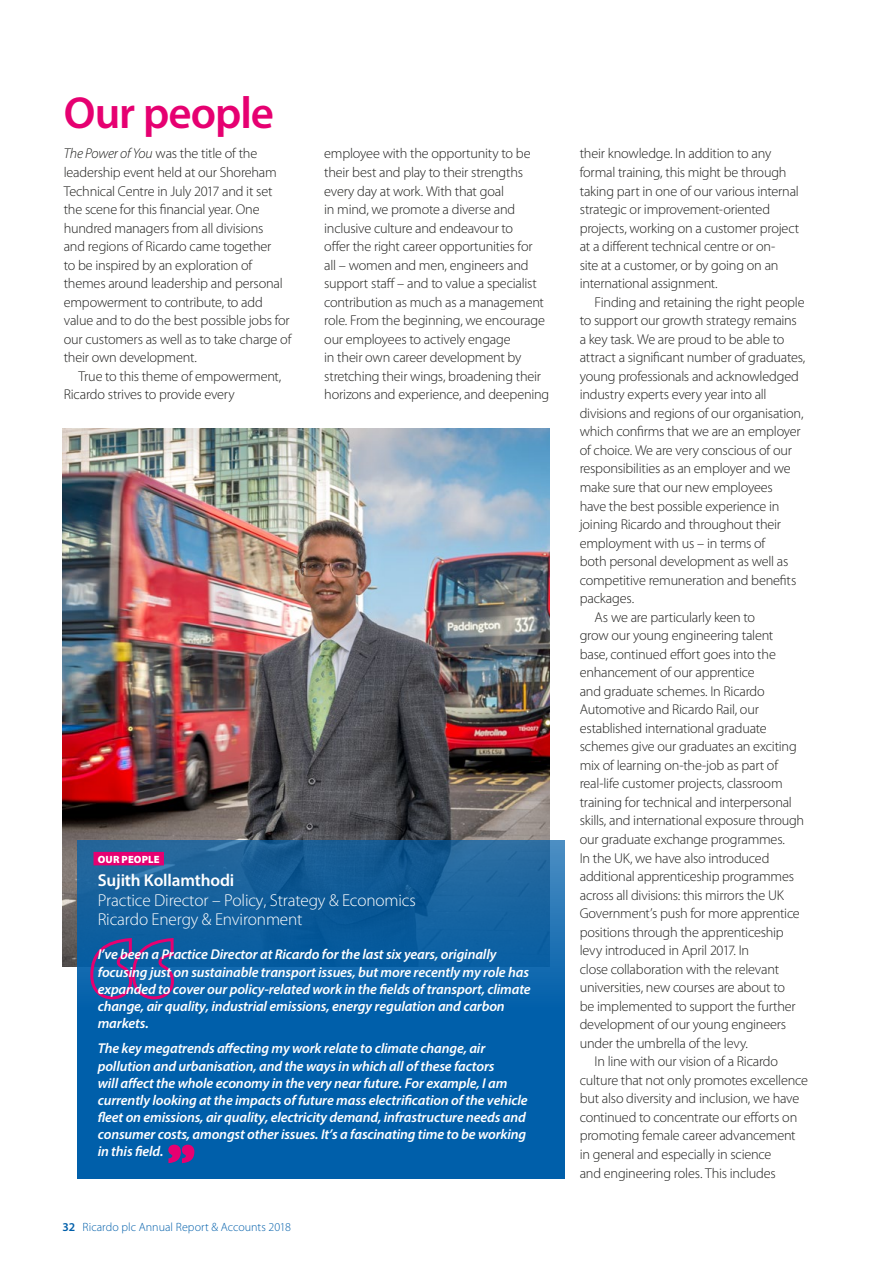
<style>
.page{position:relative;width:893px;height:1263px;background:#fff}
.page>*{position:absolute;margin:0;border:0;box-sizing:border-box;transform-origin:0 0}
.t1{font:600 45px "Myriad Pro";letter-spacing:-.02em;color:#e60071}
.t2{font:300 17.25px/19.5px "Myriad Pro";letter-spacing:-.01em;color:#fff}
.t3{font:600 17.25px "Myriad Pro";letter-spacing:-.01em;color:#fff}
.t4{font:300 14.25px/18.6px "Myriad Pro";letter-spacing:-.015em;color:#1d1d1b}
.t5{font:italic 600 14.25px/17.1px "Myriad Pro";letter-spacing:-.01em;color:#fff}
.t6{font:300 12px "Myriad Pro";letter-spacing:.005em;color:#005faa}
.t7{font:900 10.5px "Myriad Pro";letter-spacing:.01em;color:#fff}
.s1{font-style:italic}
.s2{font-weight:600}
</style>
<div class="page">
<img style="left:62px;top:428px;width:488px;height:539px">
<svg style="left:77px;top:840px;width:488px;height:339px;background:#0860a5"></svg>
<svg style="left:89px;top:936px;width:86px;height:65px;background:#344f9d"></svg>
<div style="left:94px;top:852px;width:70px;height:13px;background:#e60071"></div>
<svg style="left:168px;top:1145px;width:26px;height:18px"></svg>
<h1 class="t1" style="left:64px;top:84px;width:212px">Our people</h1>
<p class="t4" style="left:64px;top:144px;width:229px"><span class="s1">The Power of You</span> was the title of the leadership event held at our Shoreham Technical Centre in July 2017 and it set the scene for this financial year. One hundred managers from all divisions<br>and regions of Ricardo came together<br>to be inspired by an exploration of themes around leadership and personal empowerment to contribute, to add value and to do the best possible jobs for our customers as well as to take charge of their own development.</p>
<p class="t4" style="left:64px;top:367px;width:219px;text-indent:15px">True to this theme of empowerment,<br>Ricardo strives to provide every</p>
<p class="t4" style="left:324px;top:144px;width:226px">employee with the opportunity to be their best and play to their strengths every day at work. With that goal<br>in mind, we promote a diverse and inclusive culture and endeavour to<br>offer the right career opportunities for<br>all – women and men, engineers and support staff – and to value a specialist contribution as much as a management role. From the beginning, we encourage our employees to actively engage<br>in their own career development by stretching their wings, broadening their horizons and experience, and deepening</p>
<p class="t4" style="left:580px;top:144px;width:221px">their knowledge. In addition to any formal training, this might be through taking part in one of our various internal strategic or improvement-oriented projects, working on a customer project at a different technical centre or on-<br>site at a customer, or by going on an international assignment.</p>
<p class="t4" style="left:595px;top:292px;width:212px">Finding and retaining the right people</p>
<p class="t4" style="left:580px;top:311px;width:219px">to support our growth strategy remains</p>
<p class="t4" style="left:580px;top:330px;width:206px">a key task. We are proud to be able to</p>
<p class="t4" style="left:580px;top:348px;width:227px">attract a significant number of graduates,</p>
<p class="t4" style="left:580px;top:367px;width:221px">young professionals and acknowledged</p>
<p class="t4" style="left:580px;top:385px;width:188px">industry experts every year into all</p>
<p class="t4" style="left:580px;top:404px;width:225px">divisions and regions of our organisation,</p>
<p class="t4" style="left:580px;top:422px;width:223px">which confirms that we are an employer</p>
<p class="t4" style="left:580px;top:441px;width:214px">of choice. We are very conscious of our</p>
<p class="t4" style="left:580px;top:459px;width:212px">responsibilities as an employer and we</p>
<p class="t4" style="left:580px;top:478px;width:195px">make sure that our new employees</p>
<p class="t4" style="left:580px;top:496px;width:201px">have the best possible experience in</p>
<p class="t4" style="left:580px;top:515px;width:203px">joining Ricardo and throughout their</p>
<p class="t4" style="left:580px;top:533px;width:187px">employment with us – in terms of</p>
<p class="t4" style="left:580px;top:552px;width:210px">both personal development as well as</p>
<p class="t4" style="left:580px;top:570px;width:218px">competitive remuneration and benefits</p>
<p class="t4" style="left:580px;top:589px;width:56px">packages.</p>
<p class="t4" style="left:595px;top:607px;width:162px">As we are particularly keen to</p>
<p class="t4" style="left:580px;top:626px;width:195px">grow our young engineering talent</p>
<p class="t4" style="left:580px;top:644px;width:198px">base, continued effort goes into the</p>
<p class="t4" style="left:580px;top:663px;width:176px">enhancement of our apprentice</p>
<p class="t4" style="left:580px;top:682px;width:187px">and graduate schemes. In Ricardo</p>
<p class="t4" style="left:580px;top:700px;width:181px">Automotive and Ricardo Rail, our</p>
<p class="t4" style="left:580px;top:719px;width:188px">established international graduate</p>
<p class="t4" style="left:580px;top:737px;width:219px">schemes give our graduates an exciting</p>
<p class="t4" style="left:580px;top:756px;width:200px">mix of learning on-the-job as part of</p>
<p class="t4" style="left:580px;top:774px;width:204px">real-life customer projects, classroom</p>
<p class="t4" style="left:580px;top:793px;width:214px">training for technical and interpersonal</p>
<p class="t4" style="left:580px;top:811px;width:226px">skills, and international exposure through</p>
<p class="t4" style="left:580px;top:830px;width:207px">our graduate exchange programmes.</p>
<p class="t4" style="left:580px;top:848px;width:191px">In the UK, we have also introduced</p>
<p class="t4" style="left:580px;top:867px;width:216px">additional apprenticeship programmes</p>
<p class="t4" style="left:580px;top:885px;width:206px">across all divisions: this mirrors the UK</p>
<p class="t4" style="left:580px;top:904px;width:222px">Government’s push for more apprentice</p>
<p class="t4" style="left:580px;top:922px;width:205px">positions through the apprenticeship</p>
<p class="t4" style="left:580px;top:941px;width:171px">levy introduced in April 2017. In</p>
<p class="t4" style="left:580px;top:959px;width:201px">close collaboration with the relevant</p>
<p class="t4" style="left:580px;top:978px;width:207px">universities, new courses are about to</p>
<p class="t4" style="left:580px;top:996px;width:218px">be implemented to support the further</p>
<p class="t4" style="left:580px;top:1015px;width:208px">development of our young engineers</p>
<p class="t4" style="left:580px;top:1033px;width:170px">under the umbrella of the levy.</p>
<p class="t4" style="left:595px;top:1052px;width:185px">In line with our vision of a Ricardo</p>
<p class="t4" style="left:580px;top:1071px;width:230px">culture that not only promotes excellence</p>
<p class="t4" style="left:580px;top:1089px;width:221px">but also diversity and inclusion, we have</p>
<p class="t4" style="left:580px;top:1108px;width:219px">continued to concentrate our efforts on</p>
<p class="t4" style="left:580px;top:1126px;width:217px">promoting female career advancement</p>
<p class="t4" style="left:580px;top:1145px;width:193px">in general and especially in science</p>
<p class="t4" style="left:580px;top:1163px;width:198px">and engineering roles. This includes</p>
<p class="t7" style="left:98px;top:853px;width:63px">OUR PEOPLE</p>
<p class="t3" style="left:98px;top:869px;width:138px">Sujith Kollamthodi</p>
<p class="t2" style="left:98px;top:890px;width:320px">Practice Director – Policy, Strategy &amp; Economics<br>Ricardo Energy &amp; Environment</p>
<p class="t5" style="left:98px;top:946px;width:434px">I’ve been a Practice Director at Ricardo for the last six years, originally focusing just on sustainable transport issues, but more recently my role has expanded to cover our policy-related work in the fields of transport, climate change, air quality, industrial emissions, energy regulation and carbon markets.</p>
<p class="t5" style="left:98px;top:1040px;width:431px">The key megatrends affecting my work relate to climate change, air pollution and urbanisation, and the ways in which all of these factors<br>will affect the whole economy in the very near future. For example, I am currently looking at the impacts of future mass electrification of the vehicle fleet on emissions, air quality, electricity demand, infrastructure needs and consumer costs, amongst other issues. It’s a fascinating time to be working in this field.</p>
<p class="t6" style="left:62px;top:1219px;width:230px"><span class="s2">32</span> Ricardo plc Annual Report &amp; Accounts 2018</p>
</div>
